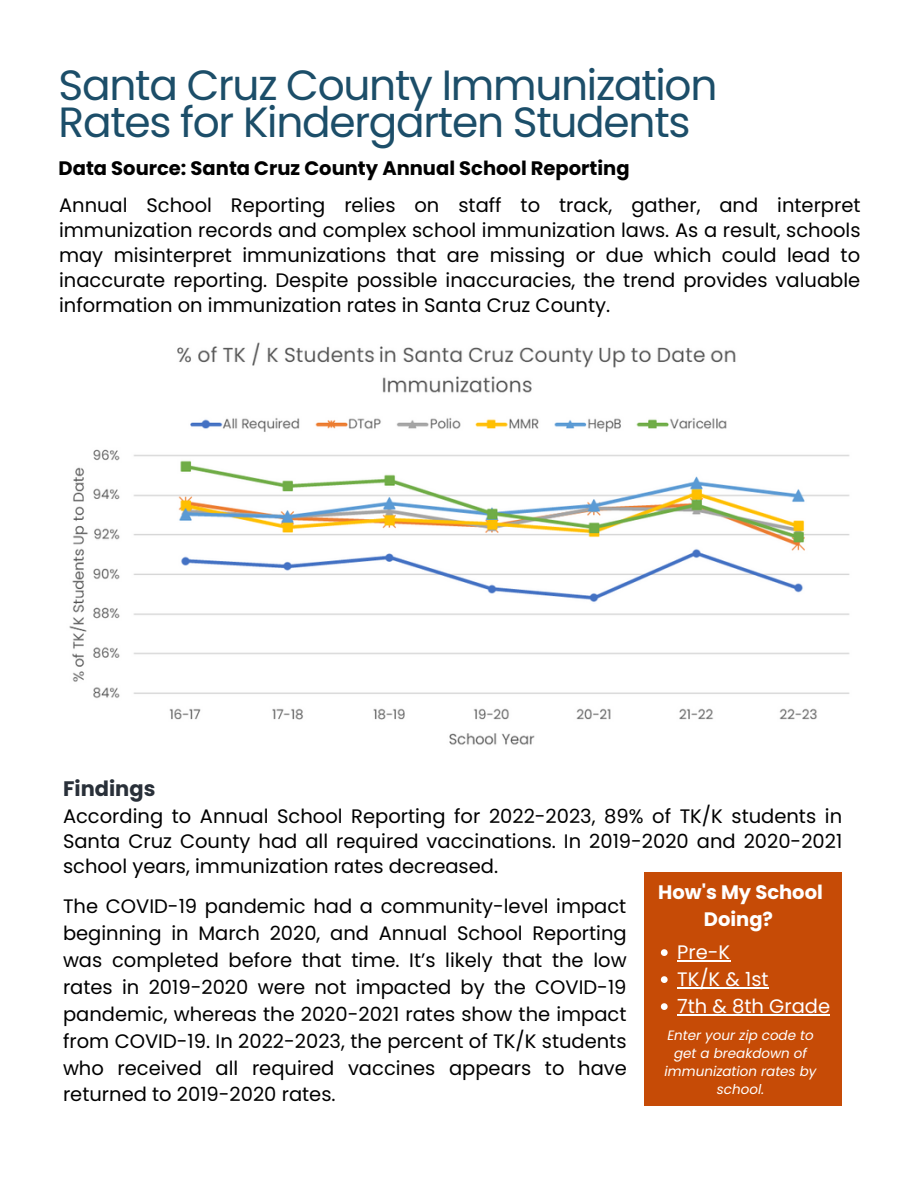
<style>
.page{position:relative;width:918px;height:1188px;background:#fff}
.page>*{position:absolute;margin:0;border:0;box-sizing:border-box;transform-origin:0 0}
.t1{font:42.3px/37.2px "Poppins";letter-spacing:-.03em;color:#1c4e69}
.t2{font:700 21px "Poppins";color:#293039}
.t3{font:19.5px/26.8px "Poppins";color:#000;text-align:justify}
.t4{font:700 19.5px "Poppins";color:#000}
.t5{font:19.5px "Poppins";color:#fff}
.t6{font:700 19.5px/27px "Poppins";color:#fff;text-align:center}
.t7{font:italic 13.5px/18px "Poppins";color:#fff;text-align:center}
</style>
<div class="page">
<div style="left:644px;top:872px;width:198px;height:234px;background:#c64b06"></div>
<img style="left:69px;top:342px;width:781px;height:403px">
<svg style="left:661px;top:949px;width:7px;height:7px"></svg>
<hr style="left:677px;top:960px;width:53px;height:2px;background:#fff">
<svg style="left:661px;top:976px;width:7px;height:7px"></svg>
<hr style="left:677px;top:987px;width:92px;height:2px;background:#fff">
<svg style="left:661px;top:1003px;width:7px;height:7px"></svg>
<hr style="left:677px;top:1014px;width:153px;height:2px;background:#fff">
<p class="t1" style="left:59px;top:66px;width:660px">Santa Cruz County Immunization<br>Rates for Kindergarten Students</p>
<p class="t4" style="left:59px;top:155px;width:573px">Data Source: Santa Cruz County Annual School Reporting</p>
<p class="t3" style="left:59px;top:192px;width:803px;line-height:25px">Annual School Reporting relies on staff to track, gather, and interpret immunization records and complex school immunization laws. As a result, schools may misinterpret immunizations that are missing or due which could lead to inaccurate reporting. Despite possible inaccuracies, the trend provides valuable information on immunization rates in Santa Cruz County.</p>
<p class="t2" style="left:63px;top:774px;width:94px">Findings</p>
<p class="t3" style="left:63px;top:804px;width:781px;line-height:25px">According to Annual School Reporting for 2022-2023, 89% of TK/K students in Santa Cruz County had all required vaccinations. In 2019-2020 and 2020-2021 school years, immunization rates decreased.</p>
<p class="t3" style="left:63px;top:893px;width:565px">The COVID-19 pandemic had a community-level impact beginning in March 2020, and Annual School Reporting was completed before that time. It’s likely that the low rates in 2019-2020 were not impacted by the COVID-19 pandemic, whereas the 2020-2021 rates show the impact from COVID-19. In 2022-2023, the percent of TK/K students who received all required vaccines appears to have returned to 2019-2020 rates.</p>
<p class="t6" style="left:658px;top:879px;width:166px">How's My School<br>Doing?</p>
<p class="t5" style="left:677px;top:939px;width:55px">Pre-K</p>
<p class="t5" style="left:677px;top:966px;width:93px">TK/K &amp; 1st</p>
<p class="t5" style="left:677px;top:993px;width:154px">7th &amp; 8th Grade</p>
<p class="t7" style="left:665px;top:1026px;width:153px">Enter your zip code to get a breakdown of immunization rates by school.</p>
</div>
